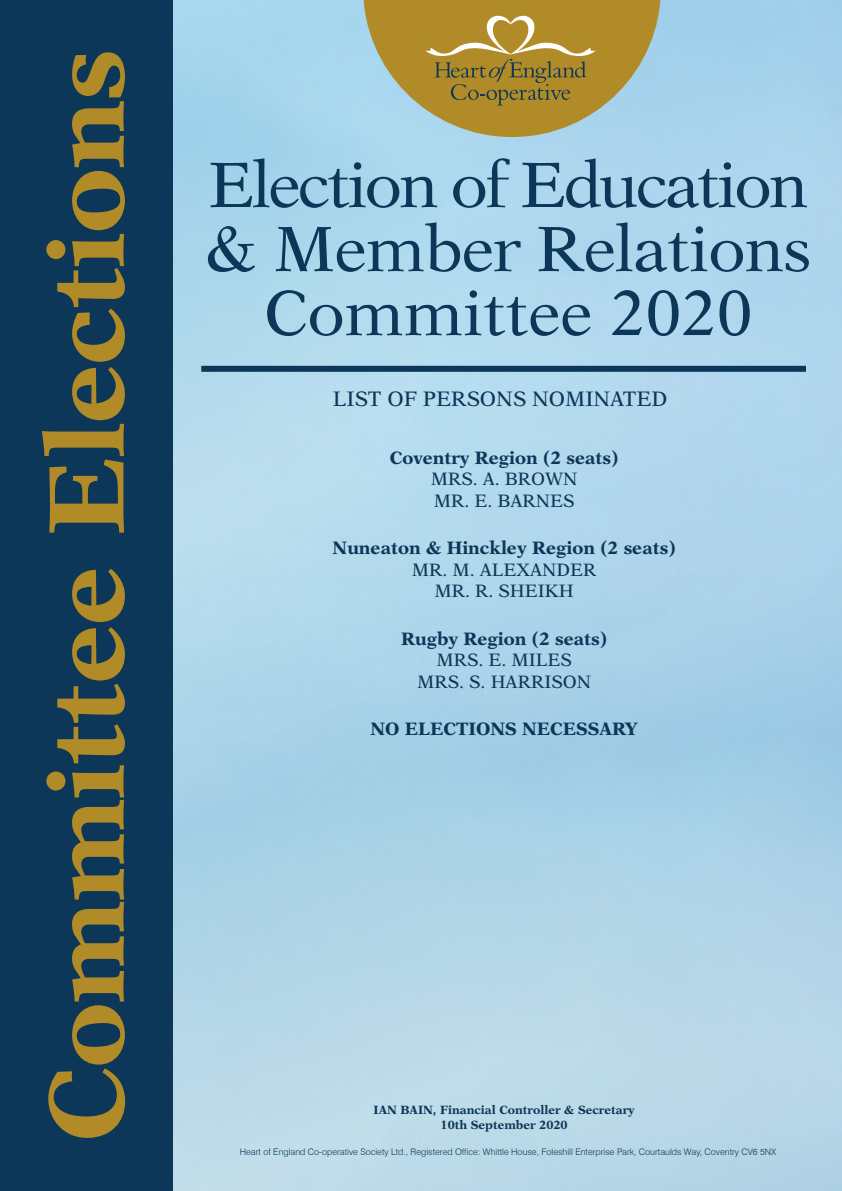
<style>
.page{position:relative;width:842px;height:1191px;background:#fff}
.page>*{position:absolute;margin:0;border:0;box-sizing:border-box;transform-origin:0 0}
.t1{font:700 107px "New Aster";letter-spacing:-.01em;color:#b18b27}
.t2{font:64px/64px "New Aster";letter-spacing:-.01em;color:#0d3758;text-align:center}
.t3{font:21px "New Aster";color:#0d3758}
.t4{font:700 18px "New Aster";color:#0d3758}
.t5{font:18px/21.6px "New Aster";color:#0d3758;text-align:center}
.t6{font:700 12px/14.4px "New Aster";color:#0d3758;text-align:center}
.t7{font:300 9px "Swiss 721 BT";color:#0d3758}
</style>
<div class="page">
<svg style="left:363px;top:0;width:298px;height:137px;fill:#b18b27"></svg>
<svg style="left:425px;top:16px;width:171px;height:89px"></svg>
<div style="left:0;top:0;width:173px;height:1191px;background:#0d3758"></div>
<div style="left:201px;top:366px;width:605px;height:6px;background:#0d3758"></div>
<h1 class="t1" style="left:22px;top:1141px;width:1094px;rotate:-90deg">Committee Elections</h1>
<h2 class="t2" style="left:205px;top:153px;width:608px">Election of Education &amp; Member Relations<br>Committee 2020</h2>
<h3 class="t3" style="left:333px;top:386px;width:336px">LIST OF PERSONS NOMINATED</h3>
<h3 class="t4" style="left:390px;top:447px;width:230px">Coventry Region (2 seats)</h3>
<h3 class="t5" style="left:431px;top:468px;width:148px;text-align:left">MRS. A. BROWN<br>MR. E. BARNES</h3>
<h3 class="t4" style="left:333px;top:537px;width:344px">Nuneaton &amp; Hinckley Region (2 seats)</h3>
<h3 class="t5" style="left:412px;top:559px;width:186px">MR. M. ALEXANDER<br>MR. R. SHEIKH</h3>
<h3 class="t4" style="left:401px;top:627px;width:207px">Rugby Region (2 seats)</h3>
<h3 class="t5" style="left:417px;top:649px;width:175px">MRS. E. MILES<br>MRS. S. HARRISON</h3>
<h3 class="t4" style="left:370px;top:718px;width:269px">NO ELECTIONS NECESSARY</h3>
<h3 class="t6" style="left:374px;top:1103px;width:263px">IAN BAIN, Financial Controller &amp; Secretary<br>10th September 2020</h3>
<p class="t7" style="left:240px;top:1146px;width:538px">Heart of England Co-operative Society Ltd., Registered Office: Whittle House, Foleshill Enterprise Park, Courtaulds Way, Coventry CV6 5NX</p>
</div>
